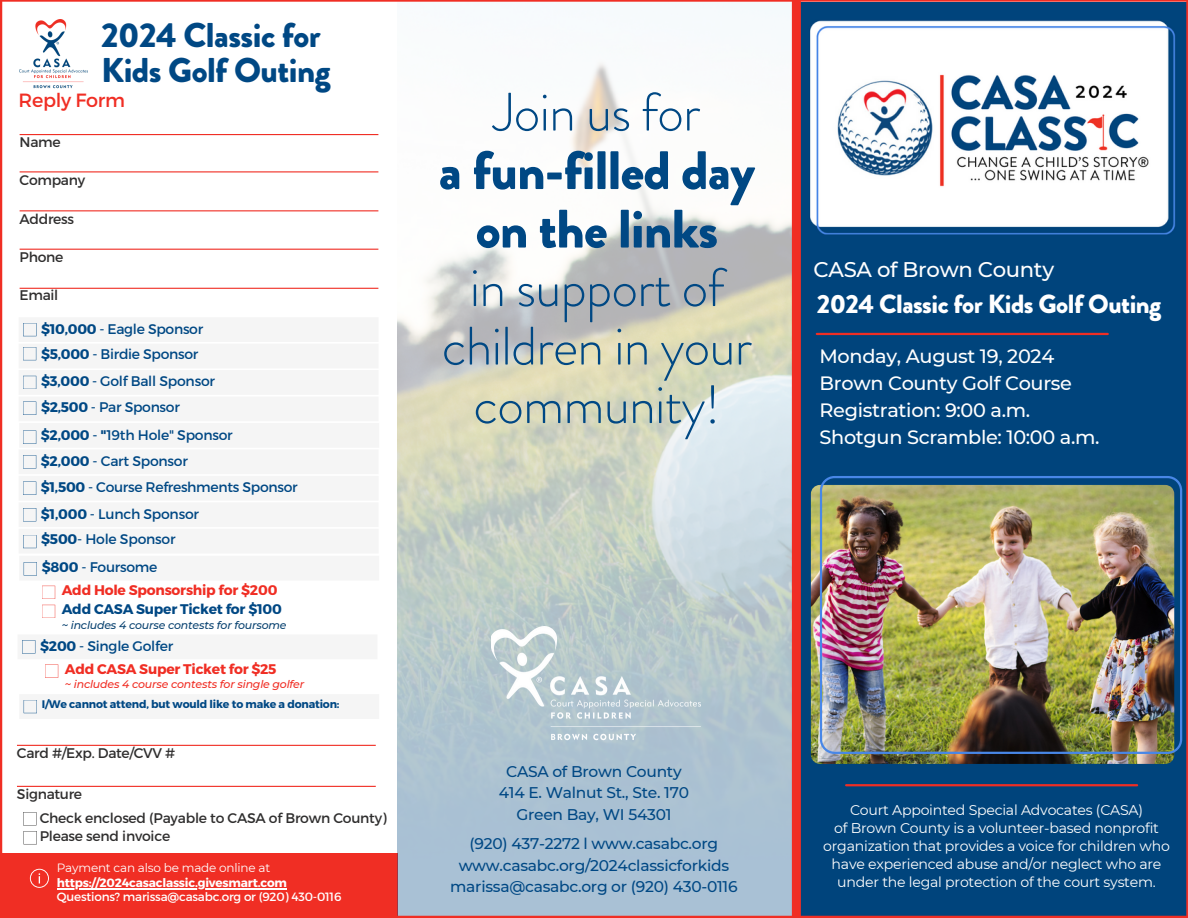
<style>
.page{position:relative;width:1188px;height:918px;background:#fff}
.page>*{position:absolute;margin:0;border:0;box-sizing:border-box;transform-origin:0 0}
.t1{font:300 54px/58.5px "Brandon Grotesque";letter-spacing:-.015em;color:#004884;text-align:center}
.t2{font:900 34.35px/34.2px "Brandon Grotesque";letter-spacing:-.015em;color:#004884}
.t3{font:900 26.25px "Brandon Grotesque";letter-spacing:-.02em;color:#fff}
.t4{font:500 21.15px "Montserrat";letter-spacing:-.015em;color:#fff}
.t5{font:500 19.35px/27px "Montserrat";letter-spacing:-.015em;color:#fff}
.t6{font:19.2px "Montserrat";letter-spacing:-.015em;color:#f02e24}
.t7{font:500 15.45px/21.5px "Montserrat";letter-spacing:-.015em;color:#004884;text-align:center}
.t8{font:14.1px/18px "Montserrat";letter-spacing:-.015em;color:#fff;text-align:center}
.t9{font:13.95px "Montserrat";letter-spacing:-.015em;color:#004884}
.t10{font:13.95px "Montserrat";letter-spacing:-.015em;color:#2f2e2e}
.t11{font:700 13.95px "Montserrat";letter-spacing:-.015em;color:#f02e24}
.t12{font:700 13.95px "Montserrat";letter-spacing:-.015em;color:#004884}
.t13{font:12px "Montserrat";letter-spacing:-.015em;color:#fff}
.t14{font:700 12px "Montserrat";letter-spacing:-.015em;color:#fff}
.t15{font:700 10.95px "Montserrat";letter-spacing:-.015em;color:#004884}
.t16{font:italic 500 10.95px "Montserrat";letter-spacing:-.015em;color:#f02e24}
.t17{font:italic 500 10.95px "Montserrat";letter-spacing:-.015em;color:#094270}
.s1{font-weight:700}
.s2{font-weight:900}
</style>
<div class="page">
<div style="left:795px;top:2px;width:393px;height:916px;background:#00447c"></div>
<div style="left:0;top:853px;width:403px;height:65px;background:#f02e24"></div>
<svg style="left:30px;top:869px;width:19px;height:19px"></svg>
<img style="left:398px;top:2px;width:394px;height:914px">
<img style="left:491px;top:626px;width:209px;height:115px">
<img style="left:20px;top:20px;width:67px;height:69px">
<div style="left:19px;top:317px;width:360px;height:25px;background:#f5f5f5"></div>
<svg style="left:23px;top:323px;width:13px;height:13px"></svg>
<div style="left:19px;top:344px;width:360px;height:24px;background:#f5f5f5"></div>
<svg style="left:23px;top:347px;width:13px;height:13px"></svg>
<div style="left:19px;top:556px;width:360px;height:25px;background:#f5f5f5"></div>
<svg style="left:24px;top:562px;width:13px;height:14px"></svg>
<div style="left:18px;top:634px;width:359px;height:25px;background:#f5f5f5"></div>
<svg style="left:22px;top:640px;width:13px;height:14px"></svg>
<div style="left:19px;top:529px;width:360px;height:25px;background:#f5f5f5"></div>
<svg style="left:23px;top:535px;width:13px;height:13px"></svg>
<div style="left:19px;top:502px;width:360px;height:25px;background:#f5f5f5"></div>
<svg style="left:23px;top:508px;width:13px;height:13px"></svg>
<div style="left:19px;top:694px;width:360px;height:25px;background:#f5f5f5"></div>
<svg style="left:24px;top:700px;width:13px;height:13px"></svg>
<hr style="left:20px;top:134px;width:358px;height:1px;background:#f02e24">
<hr style="left:20px;top:171px;width:358px;height:1px;background:#f02e24">
<hr style="left:20px;top:210px;width:358px;height:1px;background:#f02e24">
<hr style="left:20px;top:249px;width:358px;height:1px;background:#f02e24">
<hr style="left:20px;top:288px;width:358px;height:1px;background:#f02e24">
<hr style="left:17px;top:745px;width:359px;height:1px;background:#f02e24">
<hr style="left:17px;top:786px;width:359px;height:1px;background:#f02e24">
<svg style="left:23px;top:812px;width:13px;height:13px"></svg>
<svg style="left:23px;top:831px;width:14px;height:13px"></svg>
<hr style="left:0;top:916px;width:1188px;height:2px;background:#f02e24">
<hr style="left:0;top:0;width:2px;height:896px;background:#f02e24">
<div style="left:19px;top:397px;width:360px;height:24px;background:#f5f5f5"></div>
<svg style="left:23px;top:402px;width:13px;height:13px"></svg>
<div style="left:19px;top:449px;width:360px;height:25px;background:#f5f5f5"></div>
<svg style="left:23px;top:455px;width:13px;height:14px"></svg>
<div style="left:19px;top:476px;width:360px;height:25px;background:#f5f5f5"></div>
<svg style="left:23px;top:482px;width:13px;height:13px"></svg>
<div style="left:19px;top:370px;width:360px;height:25px;background:#f5f5f5"></div>
<svg style="left:23px;top:376px;width:13px;height:13px"></svg>
<div style="left:19px;top:423px;width:360px;height:25px;background:#f5f5f5"></div>
<svg style="left:23px;top:431px;width:13px;height:13px"></svg>
<svg style="left:42px;top:605px;width:13px;height:13px"></svg>
<svg style="left:45px;top:664px;width:13px;height:14px"></svg>
<hr style="left:817px;top:333px;width:291px;height:2px;background:#f02e24">
<svg style="left:42px;top:586px;width:13px;height:13px"></svg>
<img style="left:810px;top:20px;width:365px;height:215px">
<hr style="left:57px;top:888px;width:230px;height:1px;background:#fff">
<div style="left:792px;top:0;width:9px;height:918px;background:#f02e24"></div>
<hr style="left:0;top:0;width:1188px;height:2px;background:#f02e24">
<hr style="left:1186px;top:0;width:2px;height:918px;background:#f02e24">
<img style="left:811px;top:485px;width:363px;height:279px">
<img style="left:820px;top:476px;width:362px;height:278px">
<hr style="left:846px;top:784px;width:291px;height:2px;background:#f02e24">
<p class="t2" style="left:101px;top:19px;width:231px">2024 Classic for<br>Kids Golf Outing</p>
<p class="t6" style="left:19px;top:87px;width:108px">Reply Form</p>
<p class="t10" style="left:20px;top:133px;width:43px">Name</p>
<p class="t10" style="left:20px;top:171px;width:67px">Company</p>
<p class="t10" style="left:20px;top:209px;width:56px">Address</p>
<h2 class="t10" style="left:20px;top:248px;width:45px">Phone</h2>
<h4 class="t10" style="left:20px;top:286px;width:40px">Email</h4>
<p class="t9" style="left:41px;top:319px;width:164px"><span class="s1">$10,000</span> - Eagle Sponsor</p>
<h6 class="t9" style="left:41px;top:345px;width:159px"><span class="s1">$5,000</span> - Birdie Sponsor</h6>
<p class="t9" style="left:41px;top:372px;width:175px"><span class="s1">$3,000</span> - Golf Ball Sponsor</p>
<p class="t9" style="left:41px;top:426px;width:193px"><span class="s1">$2,000</span> - <span class="s1">"</span>19th Hole" Sponsor</p>
<p class="t9" style="left:41px;top:398px;width:140px"><span class="s1">$2,500</span> - Par Sponsor</p>
<h5 class="t9" style="left:41px;top:452px;width:149px"><span class="s1">$2,000</span> - Cart Sponsor</h5>
<p class="t9" style="left:41px;top:478px;width:258px"><span class="s1">$1,500</span> - Course Refreshments Sponsor</p>
<h4 class="t9" style="left:41px;top:505px;width:160px"><span class="s1">$1,000</span> - Lunch Sponsor</h4>
<p class="t9" style="left:41px;top:530px;width:136px"><span class="s1">$500</span>- Hole Sponsor</p>
<p class="t9" style="left:42px;top:558px;width:117px"><span class="s1">$800</span> - Foursome</p>
<p class="t11" style="left:62px;top:581px;width:217px">Add Hole Sponsorship for $200</p>
<p class="t12" style="left:62px;top:600px;width:222px">Add CASA Super Ticket for $100</p>
<p class="t17" style="left:62px;top:618px;width:226px">~ includes 4 course contests for foursome</p>
<h6 class="t9" style="left:40px;top:637px;width:135px"><span class="s1">$200</span> - Single Golfer</h6>
<p class="t11" style="left:65px;top:660px;width:213px">Add CASA Super Ticket for $25</p>
<p class="t16" style="left:65px;top:678px;width:241px">~ includes 4 course contests for single golfer</p>
<h3 class="t15" style="left:42px;top:697px;width:299px">I/We cannot attend, but would like to make a donation:</h3>
<p class="t10" style="left:17px;top:744px;width:160px">Card #/Exp. Date/CVV #</p>
<p class="t10" style="left:17px;top:785px;width:67px">Signature</p>
<p class="t10" style="left:40px;top:809px;width:349px">Check enclosed (Payable to CASA of Brown County)</p>
<p class="t10" style="left:40px;top:827px;width:132px">Please send invoice</p>
<p class="t13" style="left:57px;top:861px;width:215px">Payment can also be made online at</p>
<h6 class="t14" style="left:57px;top:875px;width:232px">https://2024casaclassic.givesmart.com</h6>
<h6 class="t13" style="left:57px;top:889px;width:286px">Questions? marissa@casabc.org or (920) 430-0116</h6>
<p class="t1" style="left:439px;top:83px;width:318px">Join us for<br><span class="s2">a fun-filled day on the links<br></span>in support of children in your community!</p>
<h6 class="t7" style="left:499px;top:760px;width:192px">CASA of Brown County<br>414 E. Walnut St., Ste. 170<br>Green Bay, WI 54301</h6>
<p class="t7" style="left:450px;top:833px;width:289px">(920) 437-2272 l www.casabc.org www.casabc.org/2024classicforkids marissa@casabc.org or (920) 430-0116</p>
<p class="t4" style="left:814px;top:257px;width:242px">CASA of Brown County</p>
<p class="t3" style="left:817px;top:285px;width:346px">2024 Classic for Kids Golf Outing</p>
<p class="t5" style="left:820px;top:343px;width:282px">Monday, August 19, 2024<br>Brown County Golf Course<br>Registration: 9:00 a.m.<br>Shotgun Scramble: 10:00 a.m.</p>
<p class="t8" style="left:850px;top:801px;width:295px">Court Appointed Special Advocates (CASA)</p>
<p class="t8" style="left:823px;top:819px;width:348px">of Brown County is a volunteer-based nonprofit organization that provides a voice for children who have experienced abuse and/or neglect who are under the legal protection of the court system.</p>
</div>
